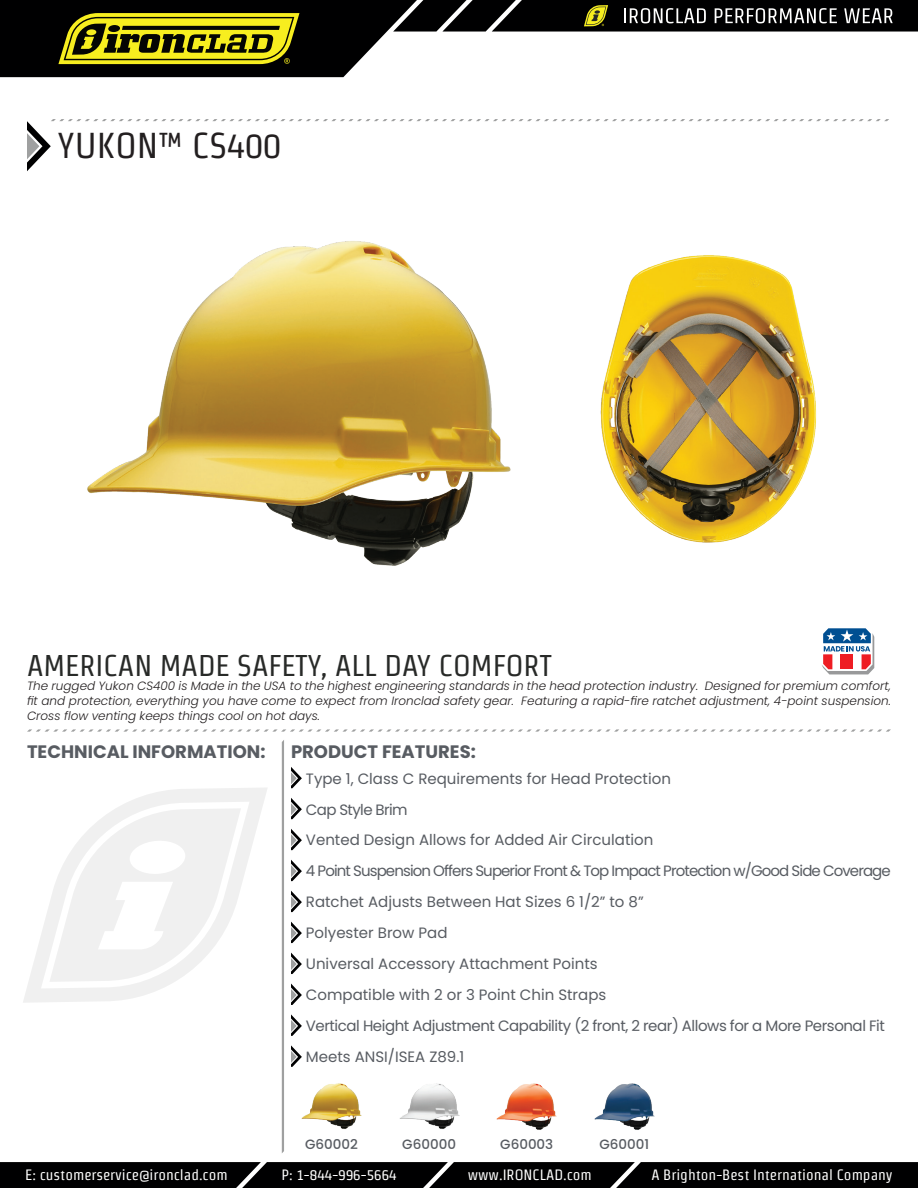
<style>
.page{position:relative;width:918px;height:1188px;background:#fff}
.page>*{position:absolute;margin:0;border:0;box-sizing:border-box;transform-origin:0 0}
.t1{font:36px "Strait";color:#231f20}
.t2{font:30px "Strait";color:#282a28}
.t3{font:700 18px "Poppins";color:#585c62}
.t4{font:15px/30.9px "Poppins";color:#585c62}
.t5{font:15px "Strait";color:#fff}
.t6{font:15px "Poppins";letter-spacing:-.03em;color:#585c62}
.t7{font:15px "Poppins";letter-spacing:-.06em;color:#585c62}
.t8{font:500 13.5px "Poppins";color:#585c62}
.t9{font:italic 300 12px/15px "Poppins";color:#231f20;text-align:justify}
</style>
<div class="page">
<svg style="left:23px;top:788px;width:244px;height:215px"></svg>
<svg style="left:49px;top:808px;width:192px;height:174px"></svg>
<svg style="left:27px;top:119px;width:862px;height:52px"></svg>
<svg style="left:27px;top:729px;width:864px;height:3px"></svg>
<div style="left:0;top:1162px;width:918px;height:26px;background:#000001"></div>
<svg style="left:282px;top:740px;width:2px;height:413px"></svg>
<svg style="left:291px;top:891px;width:11px;height:21px"></svg>
<svg style="left:291px;top:953px;width:11px;height:21px"></svg>
<svg style="left:291px;top:1014px;width:11px;height:22px"></svg>
<svg style="left:291px;top:984px;width:11px;height:21px"></svg>
<svg style="left:291px;top:1045px;width:11px;height:22px"></svg>
<svg style="left:291px;top:922px;width:11px;height:21px"></svg>
<svg style="left:291px;top:860px;width:11px;height:21px"></svg>
<svg style="left:291px;top:829px;width:11px;height:21px"></svg>
<svg style="left:291px;top:767px;width:11px;height:21px"></svg>
<svg style="left:291px;top:798px;width:11px;height:21px"></svg>
<img style="left:87px;top:241px;width:424px;height:325px">
<img style="left:600px;top:255px;width:217px;height:288px">
<svg style="left:822px;top:628px;width:52px;height:46px"></svg>
<svg style="left:0;top:0;width:918px;height:77px"></svg>
<img style="left:301px;top:1083px;width:61px;height:46px">
<img style="left:496px;top:1083px;width:61px;height:47px">
<img style="left:399px;top:1083px;width:61px;height:46px">
<img style="left:594px;top:1083px;width:61px;height:47px">
<h1 class="t1" style="left:58px;top:126px;width:225px">YUKON™ CS400</h1>
<h2 class="t2" style="left:27px;top:648px;width:526px">AMERICAN MADE SAFETY, ALL DAY COMFORT</h2>
<p class="t9" style="left:27px;top:678px;width:866px">The rugged Yukon CS400 is Made in the USA to the highest engineering standards in the head protection industry. Designed for premium comfort, fit and protection, everything you have come to expect from Ironclad safety gear. Featuring a rapid-fire ratchet adjustment, 4-point suspension.<br>Cross flow venting keeps things cool on hot days.</p>
<h3 class="t3" style="left:27px;top:742px;width:240px">TECHNICAL INFORMATION:</h3>
<h3 class="t3" style="left:291px;top:742px;width:186px">PRODUCT FEATURES:</h3>
<p class="t4" style="left:306px;top:763px;width:367px">Type 1, Class C Requirements for Head Protection<br>Cap Style Brim</p>
<p class="t4" style="left:306px;top:825px;width:349px">Vented Design Allows for Added Air Circulation</p>
<p class="t7" style="left:306px;top:862px;width:586px">4 Point Suspension Offers Superior Front &amp; Top Impact Protection w/Good Side Coverage</p>
<p class="t4" style="left:306px;top:887px;width:339px">Ratchet Adjusts Between Hat Sizes 6 1/2” to 8”</p>
<p class="t4" style="left:306px;top:918px;width:143px">Polyester Brow Pad</p>
<p class="t4" style="left:306px;top:948px;width:293px">Universal Accessory Attachment Points</p>
<p class="t4" style="left:306px;top:979px;width:302px">Compatible with 2 or 3 Point Chin Straps</p>
<p class="t6" style="left:306px;top:1017px;width:580px">Vertical Height Adjustment Capability (2 front, 2 rear) Allows for a More Personal Fit</p>
<p class="t4" style="left:306px;top:1041px;width:160px">Meets ANSI/ISEA Z89.1</p>
<p class="t8" style="left:305px;top:1137px;width:54px">G60002</p>
<p class="t8" style="left:402px;top:1137px;width:55px">G60000</p>
<p class="t8" style="left:500px;top:1137px;width:55px">G60003</p>
<p class="t8" style="left:600px;top:1137px;width:51px">G60001</p>
<p class="t5" style="left:25px;top:1167px;width:204px">E: customerservice@ironclad.com</p>
<p class="t5" style="left:281px;top:1167px;width:117px">P: 1-844-996-5664</p>
<p class="t5" style="left:468px;top:1167px;width:126px">www.IRONCLAD.com</p>
<p class="t5" style="left:651px;top:1167px;width:243px">A Brighton-Best International Company</p>
</div>
